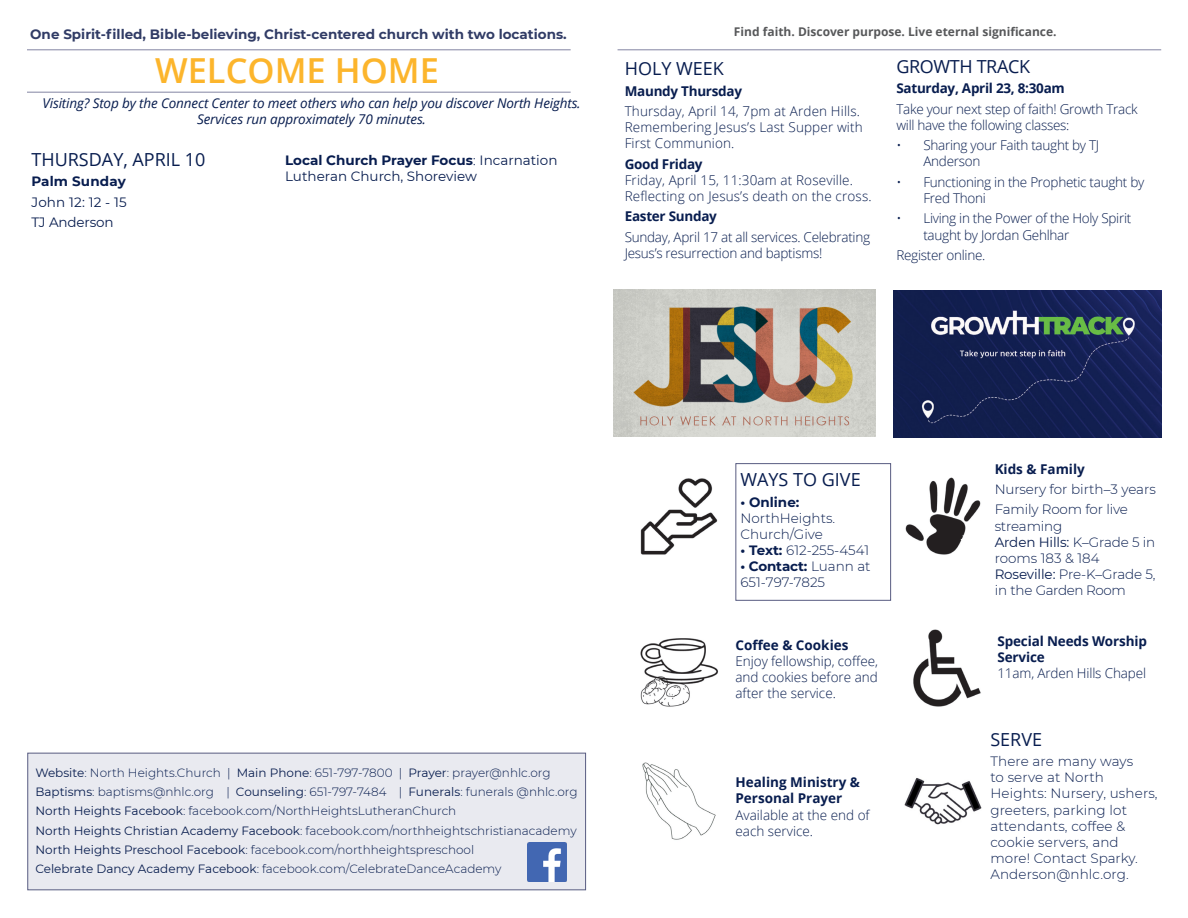
<style>
.page{position:relative;width:1188px;height:918px;background:#fff}
.page>*{position:absolute;margin:0;border:0;box-sizing:border-box;transform-origin:0 0}
.Welcome_Home_Header{font:600 34.5px "Open Sans";color:#fcb52c}
.bulletin_sections{font:18px "Open Sans";color:#081d4f}
.bulletin_body{font:18px "Open Sans";letter-spacing:-.02em;color:#081d4f}
.bulletin_body-2{font:300 13.5px/16.2px "Montserrat";color:#081d4f}
.bulletin_body-3{font:300 13.5px/16.2px "Open Sans";letter-spacing:-.02em;color:#081d4f}
.bulletin_body-4{font:300 13.5px/16.2px "Open Sans";letter-spacing:.01em;color:#081d4f}
.bulletin_body-5{font:300 13.5px/16.2px "Open Sans";color:#081d4f}
.bulletin_body-6{font:italic 13.5px "Open Sans";letter-spacing:-.01em;color:#081d4f}
.bulletin_body-7{font:700 13.5px/16.2px "Open Sans";letter-spacing:-.02em;color:#081d4f}
.bulletin_body-8{font:13.5px/16.2px "Montserrat";color:#081d4f}
.t1{font:700 13.5px "Montserrat";color:#313c66}
.bulletin_body-9{font:700 13.5px "Open Sans";color:#081d4f}
.bulletin_body-10{font:700 13.5px "Montserrat";letter-spacing:.01em;color:#081d4f}
.bulletin_body-11{font:300 12px "Montserrat";color:#081d4f}
.t2{font:700 12px "Open Sans";color:#57585a}
.s1{font-weight:700}
.s2{font-family:"Open Sans";font-weight:300}
.s3{font-weight:400}
.s4{font-weight:300}
</style>
<div class="page">
<div style="left:27px;top:753px;width:559px;height:137px;background:#e9eaf0;border:1px solid #585c81"></div>
<hr style="left:27px;top:49px;width:544px;height:1px;background:#8284a2">
<hr style="left:27px;top:92px;width:544px;height:1px;background:#8284a2">
<div style="left:735px;top:463px;width:156px;height:138px;border:1px solid #585c81"></div>
<img style="left:640px;top:478px;width:78px;height:77px">
<img style="left:640px;top:638px;width:78px;height:69px">
<img style="left:642px;top:762px;width:74px;height:78px">
<img style="left:905px;top:477px;width:76px;height:78px">
<img style="left:913px;top:629px;width:68px;height:78px">
<img style="left:904px;top:778px;width:78px;height:47px">
<img style="left:528px;top:842px;width:39px;height:40px">
<hr style="left:618px;top:49px;width:543px;height:1px;background:#8284a2">
<img style="left:893px;top:290px;width:268px;height:147px">
<img style="left:613px;top:290px;width:263px;height:146px">
<p class="t1" style="left:30px;top:24px;width:538px">One Spirit-filled, Bible-believing, Christ-centered church with two locations.</p>
<p class="Welcome_Home_Header" style="left:155px;top:46px;width:285px">WELCOME HOME</p>
<p class="bulletin_body-6" style="left:42px;top:94px;width:540px">Visiting? Stop by the Connect Center to meet others who can help you discover North Heights.</p>
<p class="bulletin_body-6" style="left:197px;top:110px;width:230px">Services run approximately 70 minutes.</p>
<p class="bulletin_body-8" style="left:285px;top:152px;width:274px"><span class="s1">Local Church Prayer Focus</span><span class="s2">:</span> Incarnation<br>Lutheran Church, Shoreview</p>
<p class="bulletin_sections" style="left:32px;top:147px;width:176px">THURSDAY, APRIL 10</p>
<p class="bulletin_body-10" style="left:32px;top:172px;width:96px">Palm Sunday</p>
<p class="bulletin_body-8" style="left:32px;top:193px;width:97px">John 12: 12 - 15</p>
<p class="bulletin_body-8" style="left:32px;top:214px;width:84px">TJ Anderson</p>
<p class="t2" style="left:734px;top:23px;width:324px">Find faith. Discover purpose. Live eternal significance.</p>
<p class="bulletin_sections" style="left:625px;top:56px;width:101px">HOLY WEEK</p>
<p class="bulletin_body-7" style="left:625px;top:82px;width:119px">Maundy Thursday</p>
<p class="bulletin_body-4" style="left:625px;top:103px;width:240px">Thursday, April 14, 7pm at Arden Hills.<br>Remembering Jesus’s Last Supper with<br>First Communion.</p>
<p class="bulletin_body-4" style="left:625px;top:155px;width:248px"><span class="s1">Good Friday<br></span>Friday, April 15, 11:30am at Roseville.<br>Reflecting on Jesus’s death on the cross.</p>
<p class="bulletin_body-7" style="left:625px;top:208px;width:94px">Easter Sunday</p>
<p class="bulletin_body-3" style="left:625px;top:229px;width:247px">Sunday, April 17 at all services. Celebrating<br>Jesus’s resurrection and baptisms!</p>
<p class="bulletin_body" style="left:896px;top:54px;width:135px">GROWTH TRACK</p>
<p class="bulletin_body-7" style="left:896px;top:80px;width:170px">Saturday, April 23, 8:30am</p>
<p class="bulletin_body-3" style="left:896px;top:100px;width:243px">Take your next step of faith! Growth Track will have the following classes:</p>
<p class="bulletin_body-3" style="left:923px;top:137px;width:177px;text-indent:-27px">• Sharing your Faith taught by TJ<br>Anderson</p>
<p class="bulletin_body-3" style="left:923px;top:173px;width:222px;text-indent:-27px">• Functioning in the Prophetic taught by<br>Fred Thoni</p>
<p class="bulletin_body-3" style="left:923px;top:210px;width:209px;text-indent:-27px">• Living in the Power of the Holy Spirit taught by Jordan Gehlhar</p>
<p class="bulletin_body-3" style="left:896px;top:247px;width:91px">Register online.</p>
<p class="bulletin_body-11" style="left:35px;top:764px;width:517px"><span class="s3">Website</span>: North Heights.Church | <span class="s3">Main Phone</span>: 651-797-7800 | <span class="s3">Prayer</span>: prayer@nhlc.org</p>
<p class="bulletin_body-11" style="left:35px;top:784px;width:544px"><span class="s3">Baptisms</span>: baptisms@nhlc.org | <span class="s3">Counseling</span>: 651-797-7484 | <span class="s3">Funerals</span>: funerals @nhlc.org</p>
<p class="bulletin_body-11" style="left:35px;top:803px;width:422px"><span class="s3">North Heights Facebook</span>: facebook.com/NorthHeightsLutheranChurch</p>
<p class="bulletin_body-11" style="left:35px;top:822px;width:543px"><span class="s3">North Heights Christian Academy Facebook</span>: facebook.com/northheightschristianacademy</p>
<p class="bulletin_body-11" style="left:35px;top:842px;width:440px"><span class="s3">North Heights Preschool Facebook</span>: facebook.com/northheightspreschool</p>
<p class="bulletin_body-11" style="left:35px;top:861px;width:468px"><span class="s3">Celebrate Dancy Academy Facebook</span>: facebook.com/CelebrateDanceAcademy</p>
<p class="bulletin_sections" style="left:740px;top:467px;width:122px">WAYS TO GIVE</p>
<p class="bulletin_body-2" style="left:740px;top:493px;width:96px"><span class="s1">• Online:<br></span>NorthHeights.<br>Church/Give</p>
<p class="bulletin_body-2" style="left:740px;top:542px;width:130px"><span class="s1">• Text:</span> 612-255-4541</p>
<p class="bulletin_body-2" style="left:740px;top:558px;width:132px"><span class="s1">• Contact:</span> Luann at<br>651-797-7825</p>
<p class="bulletin_body-5" style="left:735px;top:636px;width:144px"><span class="s1">Coffee &amp; Cookies<br></span>Enjoy fellowship, coffee, and cookies before and after the service.</p>
<p class="bulletin_body-5" style="left:735px;top:774px;width:136px"><span class="s1">Healing Ministry &amp;<br>Personal Prayer<br></span>Available at the end of each service.</p>
<p class="bulletin_body-9" style="left:995px;top:459px;width:92px">Kids &amp; Family</p>
<p class="bulletin_body-2" style="left:995px;top:481px;width:163px">Nursery for birth–3 years</p>
<p class="bulletin_body-2" style="left:995px;top:501px;width:162px">Family Room for live streaming<br><span class="s3">Arden Hills:</span> K–Grade 5 in rooms 183 &amp; 184<br><span class="s3">Roseville:</span> Pre-K–Grade 5, in the Garden Room</p>
<p class="bulletin_body-7" style="left:997px;top:632px;width:151px">Special Needs Worship<br>Service<br><span class="s4">11am, Arden Hills Chapel</span></p>
<p class="bulletin_sections" style="left:990px;top:727px;width:53px">SERVE</p>
<p class="bulletin_body-2" style="left:990px;top:753px;width:169px">There are many ways<br>to serve at North<br>Heights: Nursery, ushers, greeters, parking lot attendants, coffee &amp; cookie servers, and more! Contact Sparky.<br>Anderson@nhlc.org.</p>
</div>
